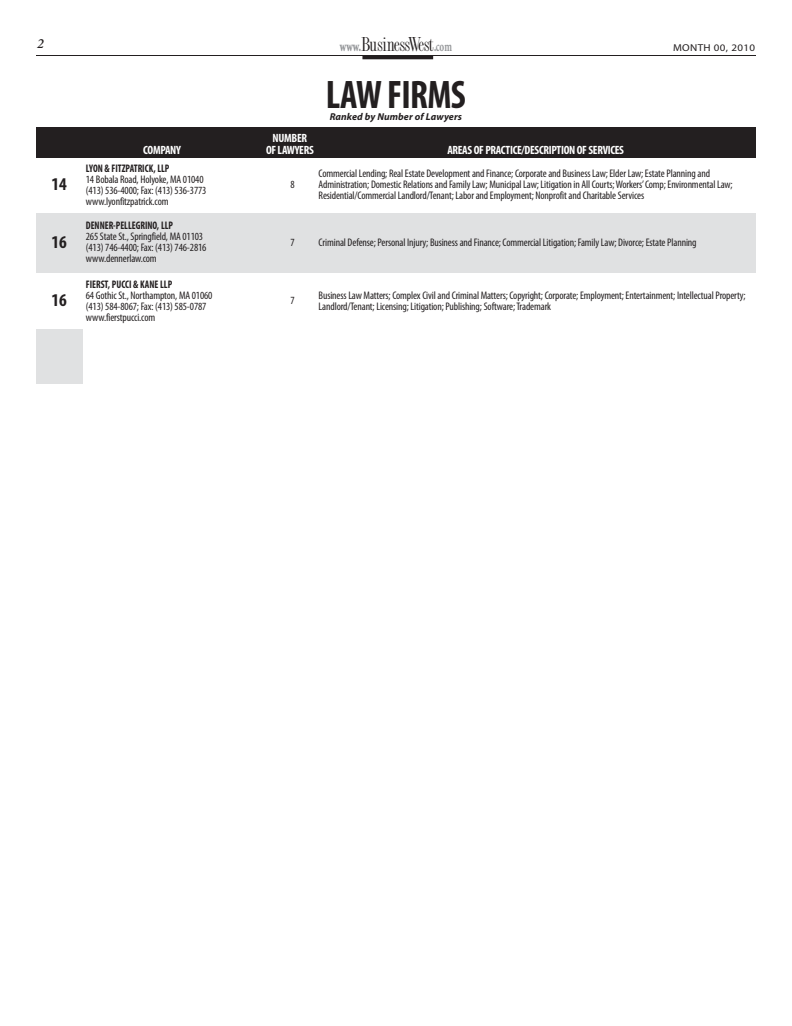
<style>
.page{position:relative;width:792px;height:1026px;background:#fff}
.page>*{position:absolute;margin:0;border:0;box-sizing:border-box;transform-origin:0 0}
.t1{font:700 condensed 40px "Myriad Pro";letter-spacing:-.015em;color:#231f20;scale:.95 1}
.t2{font:21px "Fashion Compressed Plain";letter-spacing:-.035em;color:#231f20}
.t3{font:700 condensed 18px "Myriad Pro";color:#231f20}
.t4{font:italic 600 14px "Minion";color:#231f20}
.t5{font:700 condensed 12px/12px "Myriad Pro";letter-spacing:-.025em;color:#fff;text-align:center}
.t6{font:condensed 11px/11px "Myriad Pro";letter-spacing:-.01em;color:#231f20}
.t7{font:700 condensed 11px "Myriad Pro";color:#231f20;scale:.9 1}
.t8{font:italic 700 10px "Myriad Pro";letter-spacing:.005em;color:#231f20}
.t9{font:10px "Myriad Pro";letter-spacing:.03em;color:#231f20;scale:1.1 1}
.s1{font-family:"Minion";font-weight:900;font-size:14px;color:#939598}
.s2{font-family:"Minion";font-weight:700;font-size:14px;color:#939598}
</style>
<div class="page">
<hr style="left:36px;top:55px;width:720px;height:1px;background:#231f20">
<hr style="left:362px;top:55px;width:71px;height:4px;background:#231f20">
<div style="left:36px;top:127px;width:223px;height:31px;background:#231f20"></div>
<div style="left:259px;top:127px;width:57px;height:31px;background:#231f20"></div>
<div style="left:316px;top:127px;width:440px;height:31px;background:#231f20"></div>
<div style="left:36px;top:213px;width:46px;height:61px;background:#e0e1e2"></div>
<div style="left:82px;top:213px;width:189px;height:61px;background:#e0e1e2"></div>
<div style="left:271px;top:213px;width:44px;height:61px;background:#e0e1e2"></div>
<div style="left:315px;top:213px;width:441px;height:61px;background:#e0e1e2"></div>
<div style="left:36px;top:329px;width:46px;height:55px;background:#e0e1e2"></div>
<p class="t4" style="left:37px;top:39px;width:8px">2</p>
<h2 class="t2" style="left:340px;top:36px;width:114px"><span class="s1">www.</span>BusinessWest<span class="s2">.com</span></h2>
<p class="t9" style="left:673px;top:44px;width:76px">MONTH 00, 2010</p>
<h1 class="t1" style="left:326px;top:79px;width:149px">LAW FIRMS</h1>
<p class="t8" style="left:330px;top:113px;width:133px">Ranked by Number of Lawyers</p>
<p class="t5" style="left:143px;top:145px;width:39px">COMPANY</p>
<p class="t5" style="left:266px;top:133px;width:49px">NUMBER<br>OF LAWYERS</p>
<p class="t5" style="left:447px;top:145px;width:178px">AREAS OF PRACTICE/DESCRIPTION OF SERVICES</p>
<h3 class="t3" style="left:51px;top:177px;width:17px">14</h3>
<p class="t7" style="left:86px;top:164px;width:94px">LYON &amp; FITZPATRICK, LLP</p>
<p class="t6" style="left:86px;top:175px;width:122px">14 Bobala Road, Holyoke, MA 01040 (413) 536-4000; Fax: (413) 536-3773 www.lyonfitzpatrick.com</p>
<p class="t6" style="left:291px;top:180px;width:6px">8</p>
<p class="t6" style="left:319px;top:169px;width:416px">Commercial Lending; Real Estate Development and Finance; Corporate and Business Law; Elder Law; Estate Planning and<br>Administration; Domestic Relations and Family Law; Municipal Law; Litigation in All Courts; Workers’Comp; Environmental Law;<br>Residential/Commercial Landlord/Tenant; Labor and Employment; Nonprofit and Charitable Services</p>
<h3 class="t3" style="left:51px;top:235px;width:17px">16</h3>
<h3 class="t3" style="left:51px;top:293px;width:17px">16</h3>
<p class="t7" style="left:86px;top:222px;width:98px">DENNER-PELLEGRINO, LLP</p>
<p class="t6" style="left:86px;top:232px;width:122px">265 State St., Springfield, MA 01103 (413) 746-4400; Fax: (413) 746-2816 www.dennerlaw.com</p>
<p class="t6" style="left:291px;top:238px;width:6px">7</p>
<p class="t6" style="left:319px;top:238px;width:379px">Criminal Defense; Personal Injury; Business and Finance; Commercial Litigation; Family Law; Divorce; Estate Planning</p>
<p class="t7" style="left:86px;top:280px;width:97px">FIERST, PUCCI &amp; KANE LLP</p>
<p class="t6" style="left:86px;top:291px;width:128px">64 Gothic St., Northampton, MA 01060 (413) 584-8067; Fax: (413) 585-0787 www.fierstpucci.com</p>
<p class="t6" style="left:291px;top:296px;width:6px">7</p>
<p class="t6" style="left:319px;top:291px;width:429px">Business Law Matters; Complex Civil and Criminal Matters; Copyright; Corporate; Employment; Entertainment; Intellectual Property;<br>Landlord/Tenant; Licensing; Litigation; Publishing; Software; Trademark</p>
</div>
